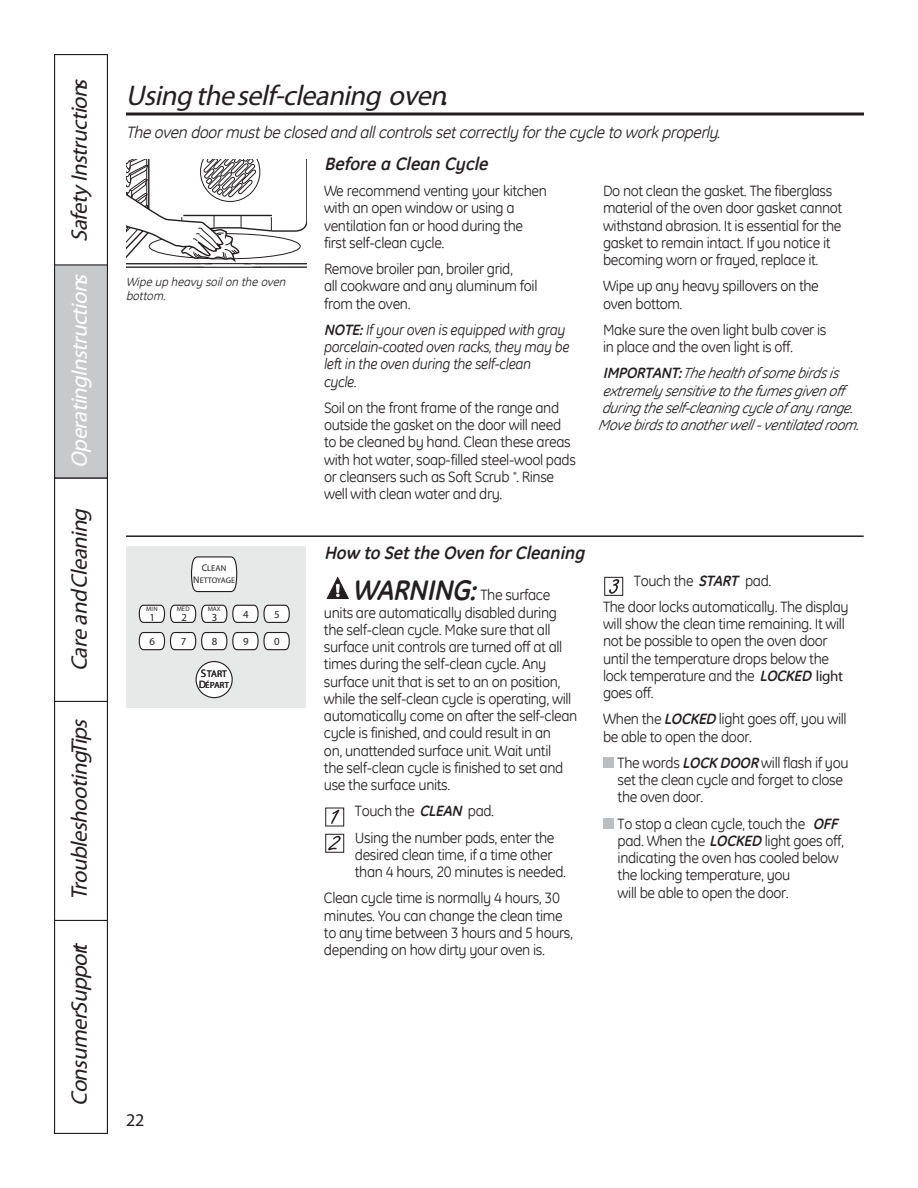
<style>
.page{position:relative;width:918px;height:1188px;background:#fff}
.page>*{position:absolute;margin:0;border:0;box-sizing:border-box;transform-origin:0 0}
.t1{font:italic 700 condensed 28.5px "Univers";color:#231f20}
.t2{font:italic 700 condensed 22.5px "Univers";color:#231f20}
.t3{font:italic 700 condensed 22.5px "Univers";color:#fff}
.t4{font:italic 700 18px "GE Inspira";color:#231f20}
.t5{font:18px "U46";color:#231f20}
.t6{font:italic 16.5px "GE Inspira";color:#231f20}
.t7{font:15px/17.2px "GE Inspira";letter-spacing:-.025em;color:#231f20}
.t8{font:italic 15px/17.2px "GE Inspira";letter-spacing:-.025em;color:#231f20}
.t9{font:italic 14.7px "GE Inspira";color:#231f20}
.t10{font:italic 12px/13.5px "GE Inspira";color:#231f20}
.t11{font:700 condensed 10.8px "Univers";color:#231f20}
.t12{font:700 condensed 9.6px "Univers";color:#231f20}
.t13{font:700 condensed 8.85px "Univers";color:#231f20}
.t14{font:700 condensed 8.55px "Univers";color:#231f20}
.t15{font:700 condensed 8.1px "Univers";color:#231f20}
.t16{font:700 condensed 6.45px "Univers";color:#231f20}
.s1{font-weight:700}
.s2{font-weight:700;font-size:15px}
.s3{font-size:9.75px}
.s4{font-size:10.95px}
.s5{font-weight:700;font-style:italic;font-size:28.5px}
.s6{font-weight:700;font-style:italic}
.s7{font-family:"New Baskerville"}
</style>
<div class="page">
<div style="left:54px;top:915px;width:54px;height:219px;border:1px solid #231f20"></div>
<div style="left:55px;top:697px;width:52px;height:223px;background:#fff"></div>
<div style="left:54px;top:697px;width:54px;height:224px;border:1px solid #231f20"></div>
<div style="left:55px;top:478px;width:52px;height:223px;background:#fff"></div>
<div style="left:54px;top:478px;width:54px;height:224px;border:1px solid #231f20"></div>
<div style="left:55px;top:264px;width:52px;height:213px;background:#c7c9cb"></div>
<div style="left:54px;top:263px;width:54px;height:216px;border:1px solid #231f20"></div>
<div style="left:55px;top:55px;width:52px;height:210px;background:#fff"></div>
<div style="left:54px;top:54px;width:54px;height:212px;border:1px solid #231f20"></div>
<div style="left:126px;top:546px;width:180px;height:162px;background:#e7e8e8"></div>
<svg style="left:139px;top:604px;width:119px;height:19px"></svg>
<svg style="left:264px;top:604px;width:26px;height:19px"></svg>
<svg style="left:139px;top:632px;width:119px;height:19px"></svg>
<svg style="left:264px;top:632px;width:26px;height:19px"></svg>
<div style="left:196px;top:662px;width:36px;height:36px;background:#fff;border-radius:50%"></div>
<div style="left:196px;top:661px;width:37px;height:37px;border:1px solid #231f20;border-radius:50%"></div>
<svg style="left:191px;top:556px;width:46px;height:37px;background:#e8e7e8"></svg>
<svg style="left:126px;top:112px;width:738px;height:4px;background:#595657"></svg>
<div style="left:604px;top:758px;width:10px;height:10px;background:#bcbec0"></div>
<div style="left:604px;top:818px;width:10px;height:11px;background:#bcbec0"></div>
<svg style="left:623px;top:577px;width:1px;height:19px"></svg>
<div style="left:605px;top:577px;width:18px;height:19px;border:1px solid #231f20"></div>
<svg style="left:609px;top:579px;width:10px;height:15px"></svg>
<svg style="left:344px;top:834px;width:1px;height:19px"></svg>
<div style="left:326px;top:834px;width:18px;height:19px;border:1px solid #231f20"></div>
<svg style="left:328px;top:836px;width:13px;height:14px"></svg>
<svg style="left:326px;top:808px;width:19px;height:19px"></svg>
<div style="left:326px;top:808px;width:18px;height:18px;background:#fff"></div>
<svg style="left:331px;top:810px;width:8px;height:14px"></svg>
<svg style="left:326px;top:576px;width:23px;height:23px"></svg>
<hr style="left:126px;top:535px;width:738px;height:2px;background:#231f20">
<svg style="left:126px;top:160px;width:180px;height:108px"></svg>
<h2 class="t2" style="left:70px;top:242px;width:168px;rotate:-90deg">Safety Instructions</h2>
<h2 class="t3" style="left:70px;top:468px;width:199px;rotate:-90deg">Operating Instructions</h2>
<h2 class="t2" style="left:70px;top:671px;width:163px;rotate:-90deg">Care andCleaning</h2>
<h2 class="t2" style="left:70px;top:900px;width:186px;rotate:-90deg">TroubleshootingTips</h2>
<h2 class="t2" style="left:70px;top:1106px;width:168px;rotate:-90deg">ConsumerSupport</h2>
<h1 class="t1" style="left:126px;top:84px;width:328px">Using theself-cleaning oven.</h1>
<p class="t6" style="left:126px;top:123px;width:600px">The oven door must be closed and all controls set correctly for the cycle to work properly.</p>
<p class="t4" style="left:324px;top:154px;width:170px">Before a Clean Cycle</p>
<p class="t7" style="left:324px;top:182px;width:224px">We recommend venting your kitchen with an open window or using a ventilation fan or hood during the first self-clean cycle.</p>
<p class="t7" style="left:324px;top:260px;width:215px">Remove broiler pan, broiler grid,<br>all cookware and any aluminum foil from the oven.</p>
<p class="t8" style="left:324px;top:321px;width:247px"><span class="s1">NOTE:</span>If your oven is equipped with gray porcelain-coated oven racks, they may be left in the oven during the self-clean<br>cycle.</p>
<p class="t7" style="left:324px;top:399px;width:253px">Soil on the front frame of the range and outside the gasket on the door will need to be cleaned by hand. Clean these areas with hot water, soap-filled steel-wool pads or cleansers such as Soft Scrub <sup>®</sup>. Rinse well with clean water and dry.</p>
<p class="t7" style="left:603px;top:182px;width:241px">Do not clean the gasket. The fiberglass material of the oven door gasket cannot withstand abrasion. It is essential for the gasket to remain intact. If you notice it becoming worn or frayed, replace it.</p>
<p class="t7" style="left:603px;top:278px;width:217px">Wipe up any heavy spillovers on the oven bottom.</p>
<p class="t7" style="left:603px;top:321px;width:225px">Make sure the oven light bulb cover is in place and the oven light is off.</p>
<p class="t9" style="left:603px;top:365px;width:241px"><span class="s2">IMPORTANT:</span>Thehealth of somebirdsis</p>
<p class="t9" style="left:603px;top:382px;width:243px">extremely sensitiveto thefumesgiven off</p>
<p class="t9" style="left:602px;top:399px;width:256px">during theself-cleaning cycleof any range.</p>
<p class="t9" style="left:598px;top:416px;width:266px">Movebirdsto anotherwell-ventilated room.</p>
<p class="t10" style="left:126px;top:275px;width:164px">Wipe up heavy soil on the oven bottom.</p>
<p class="t14" style="left:202px;top:565px;width:26px"><span class="s3">C</span>LEAN</p>
<p class="t15" style="left:193px;top:577px;width:43px"><span class="s3">N</span>ETTOYAGE</p>
<p class="t16" style="left:146px;top:607px;width:13px">MIN</p>
<p class="t16" style="left:177px;top:607px;width:14px">MED</p>
<p class="t16" style="left:208px;top:607px;width:14px">MAX</p>
<p class="t11" style="left:150px;top:613px;width:7px">1</p>
<p class="t11" style="left:181px;top:613px;width:7px">2</p>
<p class="t11" style="left:212px;top:613px;width:7px">3</p>
<p class="t11" style="left:243px;top:610px;width:7px">4</p>
<p class="t11" style="left:274px;top:610px;width:7px">5</p>
<p class="t11" style="left:150px;top:637px;width:7px">6</p>
<p class="t11" style="left:181px;top:637px;width:7px">7</p>
<p class="t11" style="left:212px;top:637px;width:7px">8</p>
<p class="t11" style="left:243px;top:637px;width:7px">9</p>
<p class="t11" style="left:274px;top:637px;width:7px">0</p>
<p class="t12" style="left:201px;top:670px;width:28px"><span class="s4">S</span>TART</p>
<p class="t13" style="left:199px;top:682px;width:32px"><span class="s4">D</span>ÉPART</p>
<p class="t4" style="left:324px;top:543px;width:266px">How to Setthe Oven forCleaning</p>
<p class="t7" style="left:324px;top:586px;width:255px;text-indent:28px"><span class="s5">WARNING:</span>The surface units are automatically disabled during the self-clean cycle. Make sure that all surface unit controls are turned off at all times during the self-clean cycle. Any surface unit that is set to an on position, while the self-clean cycle is operating, will automatically come on after the self-clean cycle is finished, and could result in an<br>on, unattended surface unit. Wait until<br>the self-clean cycle is finished to set and use the surface units.</p>
<p class="t7" style="left:355px;top:798px;width:201px;line-height:26.2px">Touch the <span class="s6">CLEAN</span> pad.<br>Using the number pads, enter the</p>
<p class="t7" style="left:355px;top:846px;width:213px">desired clean time, if a time other than 4 hours, 20 minutes is needed.</p>
<p class="t7" style="left:324px;top:889px;width:251px">Clean cycle time is normally 4 hours, 30 minutes. You can change the clean time to any time between 3 hours and 5 hours, depending on how dirty your oven is.</p>
<p class="t7" style="left:603px;top:567px;width:247px;line-height:26.2px;text-indent:31px">Touch the <span class="s6">START</span> pad.<br>The door locks automatically. The display</p>
<p class="t7" style="left:603px;top:615px;width:243px">will show the clean time remaining. It will not be possible to open the oven door until the temperature drops below the lock temperature and the <span class="s6">LOCKED</span><span class="s7">light </span>goes off.</p>
<p class="t7" style="left:603px;top:711px;width:245px">When the <span class="s6">LOCKED</span>light goes off, you will be able to open the door.</p>
<p class="t7" style="left:618px;top:754px;width:232px">The words <span class="s6">LOCK DOOR</span>will flash if you set the clean cycle and forget to close the oven door.</p>
<p class="t7" style="left:618px;top:815px;width:228px">To stop a clean cycle, touch the <span class="s6">OFF </span>pad. When the <span class="s6">LOCKED</span>light goes off, indicating the oven has cooled below the locking temperature, you<br>will be able to open the door.</p>
<p class="t5" style="left:126px;top:1109px;width:20px">22</p>
</div>
